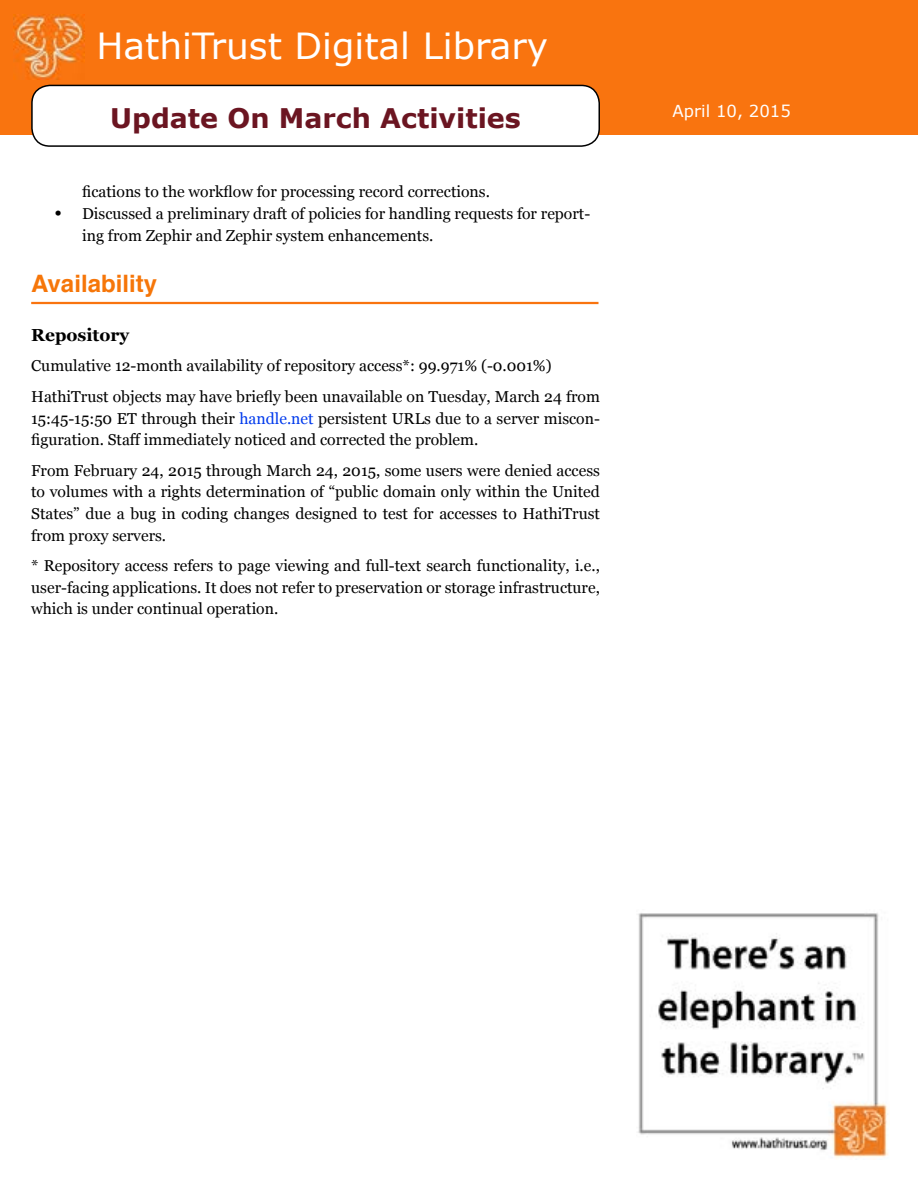
<style>
.page{position:relative;width:918px;height:1188px;background:#fff}
.page>*{position:absolute;margin:0;border:0;box-sizing:border-box;transform-origin:0 0}
.t1{font:36px "Verdana";color:#fff}
.t2{font:700 27px "Verdana";color:#6b1521}
.t3{font:700 24px "Helvetica";color:#f67609}
.t4{font:700 17.4px "Georgia";color:#000}
.t5{font:16.5px "Verdana";color:#fff}
.t6{font:15.75px/21.6px "Georgia";color:#000}
.s1{font-family:"Times";font-size:18px}
.s2{color:#003aed}
</style>
<div class="page">
<img style="left:638px;top:913px;width:251px;height:247px">
<div style="left:0;top:0;width:918px;height:135px;background:#f9740f"></div>
<div style="left:32px;top:85px;width:567px;height:61px;background:#fff;border-radius:18px"></div>
<div style="left:31px;top:85px;width:569px;height:62px;border:2px solid #000;border-radius:18px"></div>
<img style="left:13px;top:14px;width:71px;height:66px">
<hr style="left:31px;top:302px;width:568px;height:2px;background:#f9740f">
<h1 class="t1" style="left:97px;top:21px;width:453px">HathiTrust Digital Library</h1>
<p class="t5" style="left:673px;top:100px;width:120px">April 10, 2015</p>
<h2 class="t2" style="left:110px;top:99px;width:412px">Update On March Activities</h2>
<p class="t5" style="left:673px;top:101px;width:167px">November 11, 2011</p>
<p class="t6" style="left:82px;top:180px;width:409px">fications to the workflow for processing record corrections.</p>
<p class="t6" style="left:82px;top:202px;width:510px;text-indent:-27px"><span class="s1">•</span> Discussed a preliminary draft of policies for handling requests for report&shy;ing from Zephir and Zephir system enhancements.</p>
<h3 class="t3" style="left:31px;top:264px;width:127px">Availability</h3>
<p class="t4" style="left:31px;top:322px;width:100px">Repository</p>
<p class="t6" style="left:31px;top:350px;width:570px;line-height:30.6px">Cumulative 12-month availability of repository access*: 99.971% (-0.001%)<br>HathiTrust objects may have briefly been unavailable on Tuesday, March 24 from</p>
<p class="t6" style="left:31px;top:407px;width:570px">15:45-15:50 ET through their <span class="s2">handle.net</span> persistent URLs due to a server miscon&shy;figuration. Staff immediately noticed and corrected the problem.</p>
<p class="t6" style="left:31px;top:459px;width:570px;text-align:justify">From February 24, 2015 through March 24, 2015, some users were denied access to volumes with a rights determination of “public domain only within the United States” due a bug in coding changes designed to test for accesses to HathiTrust from proxy servers.</p>
<p class="t6" style="left:31px;top:554px;width:570px;text-align:justify">* Repository access refers to page viewing and full-text search functionality, i.e., user-facing applications. It does not refer to preservation or storage infrastructure, which is under continual operation.</p>
</div>
